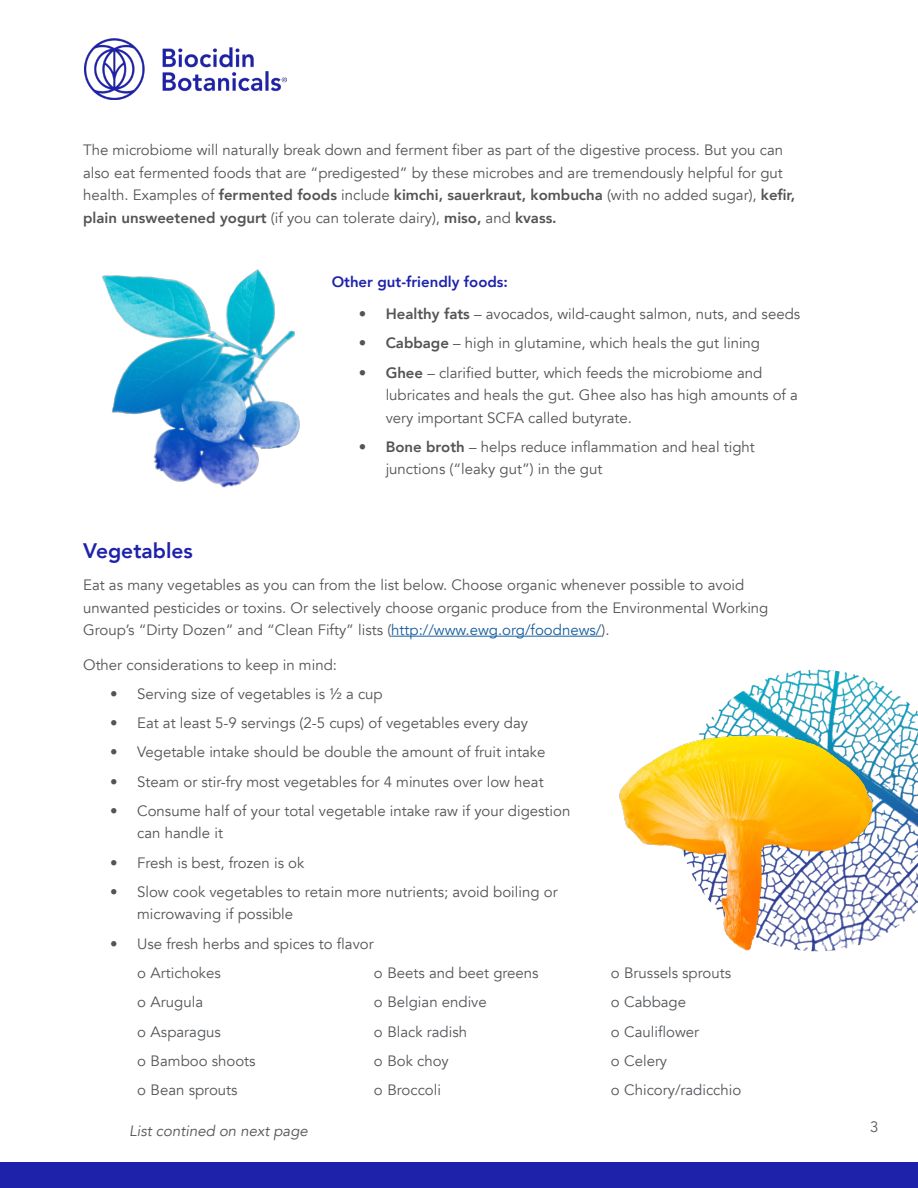
<style>
.page{position:relative;width:918px;height:1188px;background:#fff}
.page>*{position:absolute;margin:0;border:0;box-sizing:border-box;transform-origin:0 0}
.t1{font:800 21px "Avenir";color:#1e22aa}
.t2{font:15px/22.5px "Avenir";color:#545454}
.t3{font:15px/29.2px "Avenir";color:#53565a}
.t4{font:800 15px "Avenir";color:#1e22aa}
.t5{font:italic 15px "Avenir";color:#545454}
.s1{font-weight:800}
.s2{color:#175d9e}
</style>
<div class="page">
<img style="left:84px;top:39px;width:202px;height:60px">
<div style="left:0;top:1162px;width:918px;height:26px;background:#1e22aa"></div>
<hr style="left:391px;top:636px;width:210px;height:1px;background:#175d9e">
<img style="left:102px;top:269px;width:198px;height:219px">
<img style="left:718px;top:669px;width:200px;height:259px">
<img style="left:619px;top:714px;width:274px;height:238px">
<p class="t2" style="left:83px;top:139px;width:714px">The microbiome will naturally break down and ferment fiber as part of the digestive process. But you can also eat fermented foods that are “predigested” by these microbes and are tremendously helpful for gut health. Examples of <span class="s1">fermented foods</span> include <span class="s1">kimchi, sauerkraut, kombucha</span> (with no added sugar), <span class="s1">kefir, plain unsweetened yogurt</span> (if you can tolerate dairy), <span class="s1">miso,</span> and <span class="s1">kvass.</span></p>
<h1 class="t1" style="left:83px;top:534px;width:111px">Vegetables</h1>
<p class="t4" style="left:332px;top:270px;width:178px">Other gut-friendly foods:</p>
<p class="t2" style="left:359px;top:303px;width:443px"><span class="s1">• Healthy fats</span> – avocados, wild-caught salmon, nuts, and seeds</p>
<p class="t2" style="left:359px;top:332px;width:403px"><span class="s1">• Cabbage</span> – high in glutamine, which heals the gut lining</p>
<p class="t2" style="left:386px;top:362px;width:414px;text-indent:-27px"><span class="s1">• Ghee</span> – clarified butter, which feeds the microbiome and lubricates and heals the gut. Ghee also has high amounts of a very important SCFA called butyrate.</p>
<p class="t2" style="left:386px;top:436px;width:371px;text-indent:-27px"><span class="s1">• Bone broth</span> – helps reduce inflammation and heal tight junctions (“leaky gut”) in the gut</p>
<p class="t2" style="left:83px;top:574px;width:687px">Eat as many vegetables as you can from the list below. Choose organic whenever possible to avoid unwanted pesticides or toxins. Or selectively choose organic produce from the Environmental Working<br>Group’s “Dirty Dozen” and “Clean Fifty” lists (<span class="s2">http://www.ewg.org/foodnews/</span>).</p>
<p class="t2" style="left:83px;top:654px;width:255px">Other considerations to keep in mind:</p>
<p class="t2" style="left:110px;top:683px;width:274px">• Serving size of vegetables is ½ a cup</p>
<p class="t2" style="left:110px;top:712px;width:419px">• Eat at least 5-9 servings (2-5 cups) of vegetables every day</p>
<p class="t2" style="left:110px;top:741px;width:437px">• Vegetable intake should be double the amount of fruit intake</p>
<p class="t2" style="left:110px;top:771px;width:435px">• Steam or stir-fry most vegetables for 4 minutes over low heat</p>
<p class="t2" style="left:137px;top:800px;width:435px;text-indent:-27px">• Consume half of your total vegetable intake raw if your digestion can handle it</p>
<p class="t2" style="left:110px;top:852px;width:196px">• Fresh is best, frozen is ok</p>
<p class="t2" style="left:137px;top:881px;width:422px;text-indent:-27px">• Slow cook vegetables to retain more nutrients; avoid boiling or microwaving if possible</p>
<p class="t2" style="left:110px;top:933px;width:265px">• Use fresh herbs and spices to flavor</p>
<p class="t3" style="left:137px;top:958px;width:120px">o Artichokes<br>o Arugula<br>o Asparagus<br>o Bamboo shoots o Bean sprouts</p>
<p class="t3" style="left:374px;top:958px;width:166px">o Beets and beet greens o Belgian endive<br>o Black radish<br>o Bok choy<br>o Broccoli</p>
<p class="t3" style="left:611px;top:958px;width:132px">o Brussels sprouts o Cabbage<br>o Cauliflower<br>o Celery<br>o Chicory/radicchio</p>
<p class="t5" style="left:129px;top:1122px;width:180px">List contined on next page</p>
<p class="t3" style="left:870px;top:1112px;width:10px">3</p>
</div>
